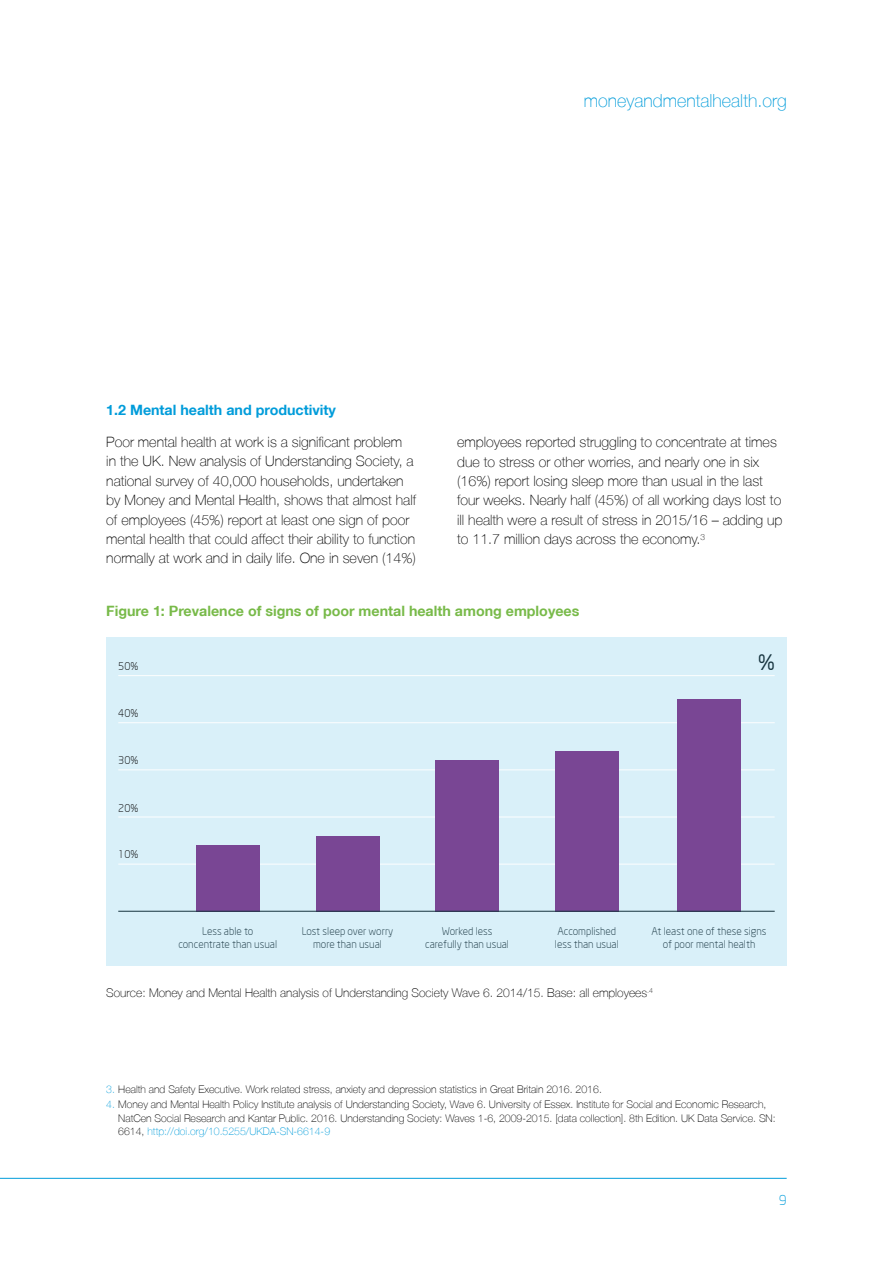
<style>
.page{position:relative;width:893px;height:1263px;background:#fff}
.page>*{position:absolute;margin:0;border:0;box-sizing:border-box;transform-origin:0 0}
.t1{font:21px "Neo Sans";color:#18343f}
.t2{font:100 18px "Helvetica Neue LT";color:#009cda}
.t3{font:100 14.25px/19.4px "Helvetica Neue LT";color:#000}
.t4{font:700 14.25px "Helvetica Neue LT";color:#78ba49}
.t5{font:700 14.25px "Helvetica Neue LT";color:#009cda}
.t6{font:300 13.5px "Neo Sans";color:#009cda}
.t7{font:100 12px "Helvetica Neue LT";color:#000}
.t8{font:100 10.5px/13.5px "Helvetica Neue LT";color:#000}
.t9{font:300 10.5px/12.6px "Neo Sans";color:#18343f;text-align:center}
.t10{font:300 10.5px "Neo Sans";color:#000}
.s1{color:#009cda}
</style>
<div class="page">
<hr style="left:0;top:1178px;width:787px;height:1px;background:#009cda">
<div style="left:106px;top:637px;width:681px;height:329px;background:#d9f0f9"></div>
<hr style="left:118px;top:675px;width:657px;height:1px;background:#fff">
<hr style="left:118px;top:722px;width:657px;height:1px;background:#fff">
<hr style="left:118px;top:770px;width:657px;height:1px;background:#fff">
<hr style="left:118px;top:817px;width:657px;height:1px;background:#fff">
<hr style="left:118px;top:864px;width:657px;height:1px;background:#fff">
<div style="left:677px;top:699px;width:64px;height:213px;background:#794694"></div>
<div style="left:555px;top:751px;width:64px;height:161px;background:#794694"></div>
<div style="left:435px;top:760px;width:64px;height:152px;background:#794694"></div>
<div style="left:316px;top:836px;width:63px;height:76px;background:#794694"></div>
<div style="left:196px;top:845px;width:64px;height:67px;background:#794694"></div>
<hr style="left:118px;top:911px;width:657px;height:1px;background:#18343f">
<p class="t2" style="left:584px;top:91px;width:204px">moneyandmentalhealth.org</p>
<p class="t5" style="left:106px;top:401px;width:231px">1.2 Mental health and productivity</p>
<p class="t3" style="left:106px;top:432px;width:311px">Poor mental health at work is a significant problem<br>in the UK. New analysis of Understanding Society, a national survey of 40,000 households, undertaken by Money and Mental Health, shows that almost half of employees (45%) report at least one sign of poor mental health that could affect their ability to function normally at work and in daily life. One in seven (14%)</p>
<p class="t3" style="left:457px;top:432px;width:327px">employees reported struggling to concentrate at times due to stress or other worries, and nearly one in six (16%) report losing sleep more than usual in the last four weeks. Nearly half (45%) of all working days lost to ill health were a result of stress in 2015/16 – adding up to 11.7 million days across the economy.<sup>3</sup></p>
<p class="t4" style="left:106px;top:602px;width:475px">Figure 1: Prevalence of signs of poor mental health among employees</p>
<p class="t10" style="left:118px;top:659px;width:22px">50%</p>
<p class="t10" style="left:118px;top:707px;width:22px">40%</p>
<p class="t10" style="left:118px;top:754px;width:22px">30%</p>
<p class="t10" style="left:118px;top:801px;width:22px">20%</p>
<p class="t10" style="left:118px;top:848px;width:22px">10%</p>
<h1 class="t1" style="left:758px;top:649px;width:18px">%</h1>
<p class="t9" style="left:179px;top:925px;width:100px">Less able to concentrate than usual</p>
<p class="t9" style="left:302px;top:925px;width:93px">Lost sleep over worry more than usual</p>
<p class="t9" style="left:425px;top:925px;width:85px">Worked less carefully than usual</p>
<p class="t9" style="left:555px;top:925px;width:65px;text-align:left">Accomplished less than usual</p>
<p class="t9" style="left:652px;top:925px;width:116px">At least one of these signs of poor mental health</p>
<p class="t7" style="left:106px;top:986px;width:548px">Source: Money and Mental Health analysis of Understanding Society Wave 6. 2014/15. Base: all employees<sup>.4</sup></p>
<p class="t8" style="left:106px;top:1082px;width:497px"><span class="s1">3.</span> Health and Safety Executive. Work related stress, anxiety and depression statistics in Great Britain 2016. 2016.</p>
<p class="t8" style="left:118px;top:1098px;width:659px;text-indent:-12px"><span class="s1">4.</span> Money and Mental Health Policy Institute analysis of Understanding Society, Wave 6. University of Essex. Institute for Social and Economic Research,<br>NatCen Social Research and Kantar Public. 2016. Understanding Society: Waves 1-6, 2009-2015. [data collection]. 8th Edition. UK Data Service. SN:<br>6614, <span class="s1">http://doi.org/10.5255/UKDA-SN-6614-9</span></p>
<p class="t6" style="left:779px;top:1192px;width:9px">9</p>
</div>
